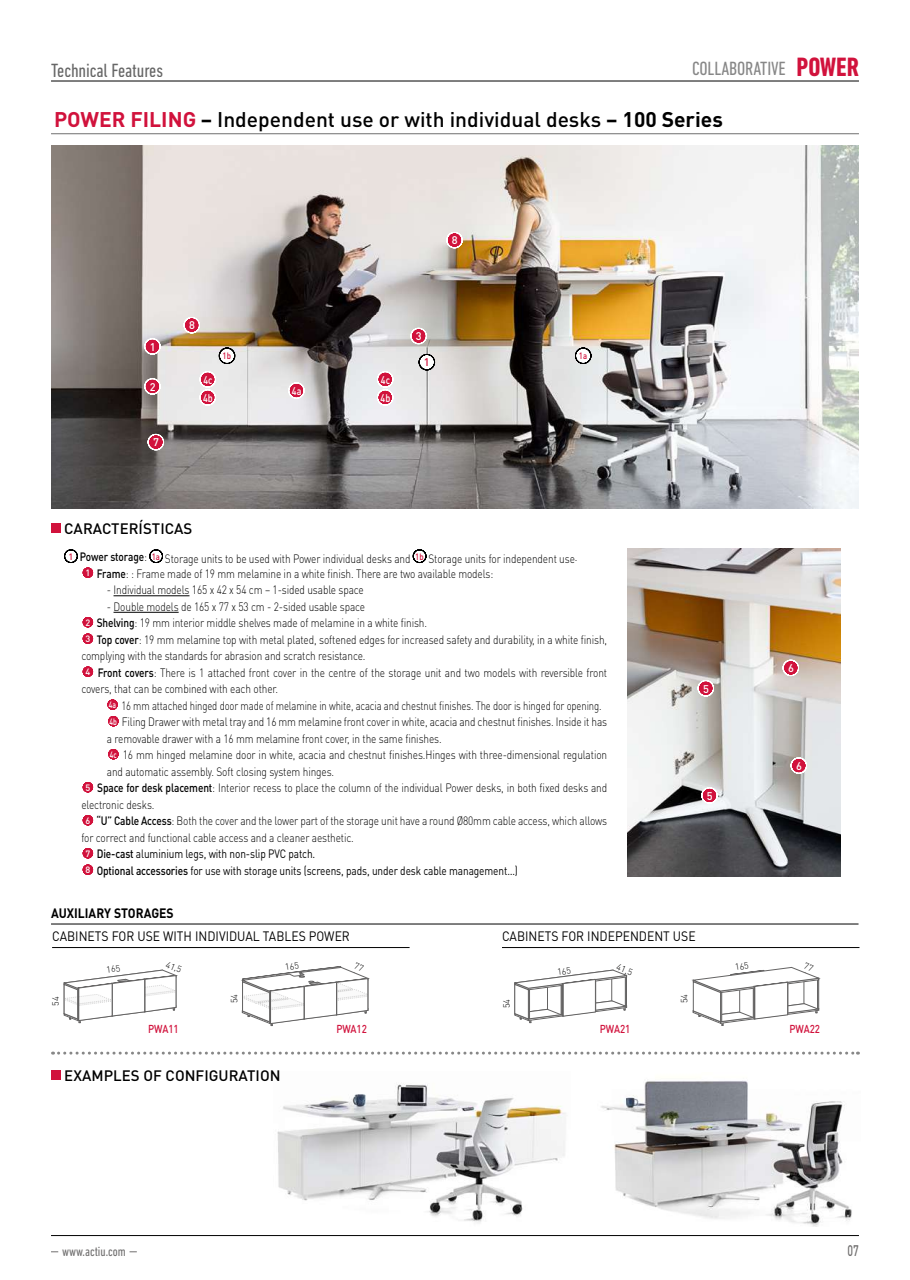
<style>
.page{position:relative;width:910px;height:1280px;background:#fff}
.page>*{position:absolute;margin:0;border:0;box-sizing:border-box;transform-origin:0 0}
.t1{font:700 condensed 27px "DIN Next LT Pro";letter-spacing:-.005em;color:#d1123c}
.t2{font:500 21px "DIN Pro";color:#000}
.t3{font:condensed 19.5px "DIN Next LT Pro";letter-spacing:-.005em;color:#000}
.t4{font:condensed 19.5px "DIN Next LT Pro";letter-spacing:-.005em;color:#878787}
.t5{font:500 15.15px "DIN Pro";color:#706f6f;scale:.7 1}
.t6{font:500 15px "DIN Pro";color:#000}
.t7{font:13.5px "DIN Pro";color:#000;scale:.9 1}
.t8{font:700 13.5px "DIN Pro";color:#000;scale:.9 1}
.t9{font:condensed 13.5px "DIN Next LT Pro";color:#706f6f}
.t10{font:300 12px/15px "DIN Pro";letter-spacing:-.01em;color:#000;scale:.84 1}
.t11{font:12px "DIN Pro";letter-spacing:-.01em;color:#000;scale:.84 1}
.t12{font:300 12px "DIN Pro";letter-spacing:-.01em;color:#000;scale:.79 1}
.t13{font:500 11.4px "DIN Pro";letter-spacing:-.01em;color:#d1123c;scale:.85 1}
.t14{font:500 10.95px "DIN Pro";color:#fff}
.t15{font:500 10.95px "DIN Pro";color:#fff;scale:.81 1}
.t16{font:500 10.95px "DIN Pro";color:#d1123c}
.t17{font:500 9.15px "DIN Pro";color:#d1123c;scale:.85 1}
.t18{font:300 9px "DIN Pro";color:#000}
.s1{font-weight:700;color:#d1123c}
.s2{font-weight:700}
.s3{font-weight:500}
.s4{font-weight:500;font-size:9.15px;color:#fff}
</style>
<div class="page">
<hr style="left:51px;top:81px;width:808px;height:1px;background:#000">
<hr style="left:51px;top:1235px;width:808px;height:1px;background:#000">
<img style="left:628px;top:548px;width:212px;height:329px">
<hr style="left:51px;top:133px;width:808px;height:1px;background:#706f6f">
<img style="left:51px;top:145px;width:808px;height:364px">
<img style="left:601px;top:1080px;width:251px;height:147px">
<svg style="left:419px;top:354px;width:16px;height:16px"></svg>
<svg style="left:219px;top:348px;width:16px;height:16px"></svg>
<svg style="left:575px;top:348px;width:16px;height:16px"></svg>
<img style="left:277px;top:1083px;width:289px;height:140px">
<svg style="left:144px;top:338px;width:16px;height:16px"></svg>
<svg style="left:144px;top:378px;width:16px;height:16px"></svg>
<svg style="left:184px;top:317px;width:16px;height:16px"></svg>
<svg style="left:446px;top:232px;width:17px;height:16px"></svg>
<svg style="left:411px;top:328px;width:16px;height:16px"></svg>
<svg style="left:200px;top:371px;width:16px;height:34px"></svg>
<svg style="left:377px;top:371px;width:16px;height:34px"></svg>
<svg style="left:288px;top:382px;width:16px;height:17px"></svg>
<svg style="left:698px;top:680px;width:16px;height:16px"></svg>
<svg style="left:701px;top:787px;width:16px;height:16px"></svg>
<svg style="left:791px;top:757px;width:16px;height:17px"></svg>
<svg style="left:783px;top:660px;width:16px;height:16px"></svg>
<svg style="left:148px;top:434px;width:16px;height:16px"></svg>
<svg style="left:53px;top:1051px;width:805px;height:3px"></svg>
<hr style="left:52px;top:947px;width:358px;height:1px;background:#000">
<hr style="left:502px;top:947px;width:357px;height:1px;background:#000">
<div style="left:51px;top:523px;width:9px;height:10px;background:#d1123c"></div>
<div style="left:51px;top:1070px;width:9px;height:10px;background:#d1123c"></div>
<hr style="left:114px;top:595px;width:75px;height:1px;background:#000">
<hr style="left:114px;top:612px;width:65px;height:1px;background:#000">
<svg style="left:149px;top:549px;width:14px;height:14px"></svg>
<svg style="left:413px;top:549px;width:13px;height:14px"></svg>
<svg style="left:64px;top:549px;width:30px;height:29px"></svg>
<svg style="left:82px;top:617px;width:12px;height:27px"></svg>
<svg style="left:82px;top:666px;width:12px;height:11px"></svg>
<svg style="left:107px;top:699px;width:12px;height:28px"></svg>
<svg style="left:108px;top:749px;width:11px;height:11px"></svg>
<svg style="left:82px;top:782px;width:12px;height:11px"></svg>
<svg style="left:82px;top:815px;width:12px;height:11px"></svg>
<svg style="left:82px;top:848px;width:12px;height:27px"></svg>
<hr style="left:51px;top:924px;width:807px;height:1px;background:#000">
<svg style="left:242px;top:966px;width:127px;height:60px"></svg>
<svg style="left:692px;top:967px;width:128px;height:59px"></svg>
<svg style="left:514px;top:969px;width:114px;height:54px"></svg>
<svg style="left:63px;top:969px;width:115px;height:54px"></svg>
<h3 class="t3" style="left:51px;top:59px;width:113px">Technical Features</h3>
<h3 class="t4" style="left:692px;top:58px;width:95px">COLLABORATIVE</h3>
<h1 class="t1" style="left:796px;top:51px;width:64px">POWER</h1>
<h2 class="t2" style="left:54px;top:106px;width:670px"><span class="s1">POWER FILING</span> <span class="s2">–</span> Independent use or with individual desks <span class="s2">– 100 Series</span></h2>
<p class="t14" style="left:452px;top:233px;width:7px">8</p>
<p class="t14" style="left:150px;top:339px;width:7px">1</p>
<p class="t14" style="left:150px;top:379px;width:7px">2</p>
<p class="t14" style="left:153px;top:435px;width:7px">7</p>
<p class="t14" style="left:189px;top:318px;width:7px">8</p>
<p class="t14" style="left:416px;top:329px;width:7px">3</p>
<p class="t17" style="left:223px;top:350px;width:11px">1b</p>
<p class="t17" style="left:579px;top:350px;width:11px">1a</p>
<p class="t16" style="left:424px;top:355px;width:7px">1</p>
<p class="t15" style="left:203px;top:372px;width:13px">4c</p>
<p class="t15" style="left:381px;top:372px;width:13px">4c</p>
<p class="t15" style="left:203px;top:390px;width:13px">4b</p>
<p class="t15" style="left:381px;top:390px;width:13px">4b</p>
<p class="t15" style="left:292px;top:383px;width:13px">4a</p>
<p class="t6" style="left:64px;top:518px;width:130px">CARACTERÍSTICAS</p>
<p class="t10" style="left:85px;top:550px;width:587px;text-indent:-17px"><sup>1</sup> <span class="s3">Power storage</span>: <sup>1a</sup> Storage units to be used with Power individual desks and <sup>1b</sup> Storage units for independent use.<br><span class="s4">1</span> <span class="s3">Frame</span>: : Frame made of 19 mm melamine in a white finish. There are two available models:</p>
<p class="t10" style="left:107px;top:582px;width:307px">- Individual models 165 x 42 x 54 cm – 1-sided usable space</p>
<p class="t10" style="left:107px;top:598px;width:309px">- Double models de 165 x 77 x 53 cm - 2-sided usable space</p>
<p class="t10" style="left:85px;top:615px;width:408px"><span class="s4">2</span> <span class="s3">Shelving</span>: 19 mm interior middle shelves made of melamine in a white finish.</p>
<p class="t10" style="left:85px;top:631px;width:623px"><span class="s4">3</span> <span class="s3">Top cover</span>: 19 mm melamine top with metal plated, softened edges for increased safety and durability, in a white finish,</p>
<p class="t10" style="left:81px;top:648px;width:340px">complying with the standards for abrasion and scratch resistance.</p>
<p class="t10" style="left:85px;top:664px;width:623px"><span class="s4">4</span> <span class="s3">Front covers</span>: There is 1 attached front cover in the centre of the storage unit and two models with reversible front</p>
<p class="t10" style="left:81px;top:681px;width:236px">covers, that can be combined with each other.</p>
<p class="t12" style="left:109px;top:697px;width:625px"><span class="s4">4a</span> 16 mm attached hinged door made of melamine in white, acacia and chestnut finishes. The door is hinged for opening.</p>
<p class="t10" style="left:110px;top:714px;width:594px"><span class="s4">4b</span> Filing Drawer with metal tray and 16 mm melamine front cover in white, acacia and chestnut finishes. Inside it has</p>
<p class="t10" style="left:107px;top:730px;width:400px">a removable drawer with a 16 mm melamine front cover, in the same finishes.</p>
<p class="t10" style="left:110px;top:747px;width:594px"><span class="s4">4c</span> 16 mm hinged melamine door in white, acacia and chestnut finishes.Hinges with three-dimensional regulation</p>
<p class="t10" style="left:107px;top:763px;width:272px">and automatic assembly. Soft closing system hinges.</p>
<p class="t10" style="left:85px;top:780px;width:623px"><span class="s4">5</span> <span class="s3">Space for desk placement</span>: Interior recess to place the column of the individual Power desks, in both fixed desks and</p>
<p class="t10" style="left:81px;top:796px;width:89px">electronic desks.</p>
<p class="t10" style="left:85px;top:813px;width:623px"><span class="s4">6</span> <span class="s3">“U” Cable Access</span>: Both the cover and the lower part of the storage unit have a round Ø80mm cable access, which allows</p>
<p class="t10" style="left:81px;top:829px;width:326px">for correct and functional cable access and a cleaner aesthetic.</p>
<p class="t11" style="left:85px;top:846px;width:275px"><span class="s4">7</span> <span class="s3">Die-cast</span> aluminium legs, with non-slip PVC patch.</p>
<p class="t11" style="left:85px;top:862px;width:516px"><span class="s4">8</span> <span class="s3">Optional accessories</span> for use with storage units (screens, pads, under desk cable management…)</p>
<p class="t14" style="left:703px;top:681px;width:7px">5</p>
<p class="t14" style="left:707px;top:788px;width:7px">5</p>
<p class="t8" style="left:51px;top:904px;width:138px">AUXILIARY STORAGES</p>
<p class="t7" style="left:52px;top:927px;width:332px">CABINETS FOR USE WITH INDIVIDUAL TABLES POWER</p>
<p class="t7" style="left:502px;top:927px;width:217px">CABINETS FOR INDEPENDENT USE</p>
<p class="t18" style="left:50px;top:1006px;width:11px;rotate:-90deg">54</p>
<p class="t18" style="left:169px;top:958px;width:18px;rotate:22deg">41,5</p>
<p class="t18" style="left:619px;top:961px;width:18px;rotate:22deg">41,5</p>
<p class="t18" style="left:228px;top:1003px;width:11px;rotate:-90deg">54</p>
<p class="t18" style="left:678px;top:1003px;width:11px;rotate:-90deg">54</p>
<p class="t18" style="left:500px;top:1008px;width:11px;rotate:-90deg">54</p>
<p class="t14" style="left:788px;top:661px;width:7px">6</p>
<p class="t14" style="left:796px;top:758px;width:7px">6</p>
<p class="t13" style="left:148px;top:1021px;width:37px">PWA11</p>
<p class="t13" style="left:336px;top:1021px;width:37px">PWA12</p>
<p class="t13" style="left:600px;top:1021px;width:37px">PWA21</p>
<p class="t13" style="left:789px;top:1021px;width:37px">PWA22</p>
<p class="t6" style="left:64px;top:1065px;width:218px">EXAMPLES OF CONFIGURATION</p>
<p class="t9" style="left:62px;top:1243px;width:65px">www.actiu.com</p>
<p class="t5" style="left:848px;top:1240px;width:18px">07</p>
</div>
